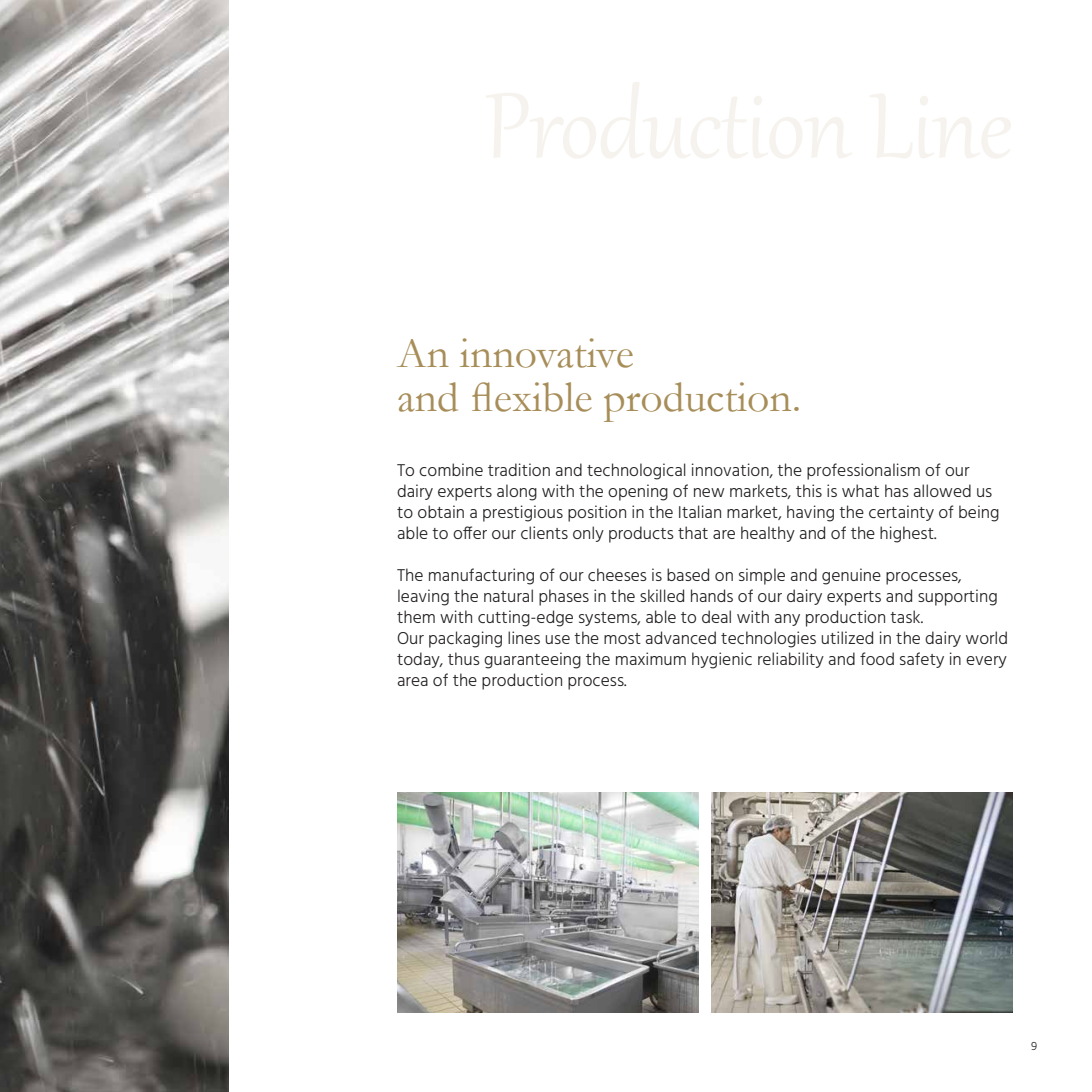
<style>
.page{position:relative;width:1092px;height:1092px;background:#fff}
.page>*{position:absolute;margin:0;border:0;box-sizing:border-box;transform-origin:0 0}
.t1{font:43.75px/43.8px "Garamond";color:#a78d58}
.t2{font:300 17.5px/21px "Hind";color:#231f20}
.t3{font:300 12.25px "Hind";color:#231f20}
</style>
<div class="page">
<img style="left:397px;top:792px;width:301px;height:220px">
<img style="left:711px;top:792px;width:301px;height:220px">
<img style="left:0;top:0;width:228px;height:1091px">
<h1 class="t1" style="left:397px;top:330px;width:406px">An innovative<br>and flexible production.</h1>
<p class="t2" style="left:397px;top:461px;width:604px">To combine tradition and technological innovation, the professionalism of our dairy experts along with the opening of new markets, this is what has allowed us to obtain a prestigious position in the Italian market, having the certainty of being able to offer our clients only products that are healthy and of the highest.</p>
<p class="t2" style="left:397px;top:566px;width:612px">The manufacturing of our cheeses is based on simple and genuine processes, leaving the natural phases in the skilled hands of our dairy experts and supporting them with cutting-edge systems, able to deal with any production task.<br>Our packaging lines use the most advanced technologies utilized in the dairy world today, thus guaranteeing the maximum hygienic reliability and food safety in every area of the production process.</p>
<p class="t3" style="left:1031px;top:1038px;width:8px">9</p>
</div>
